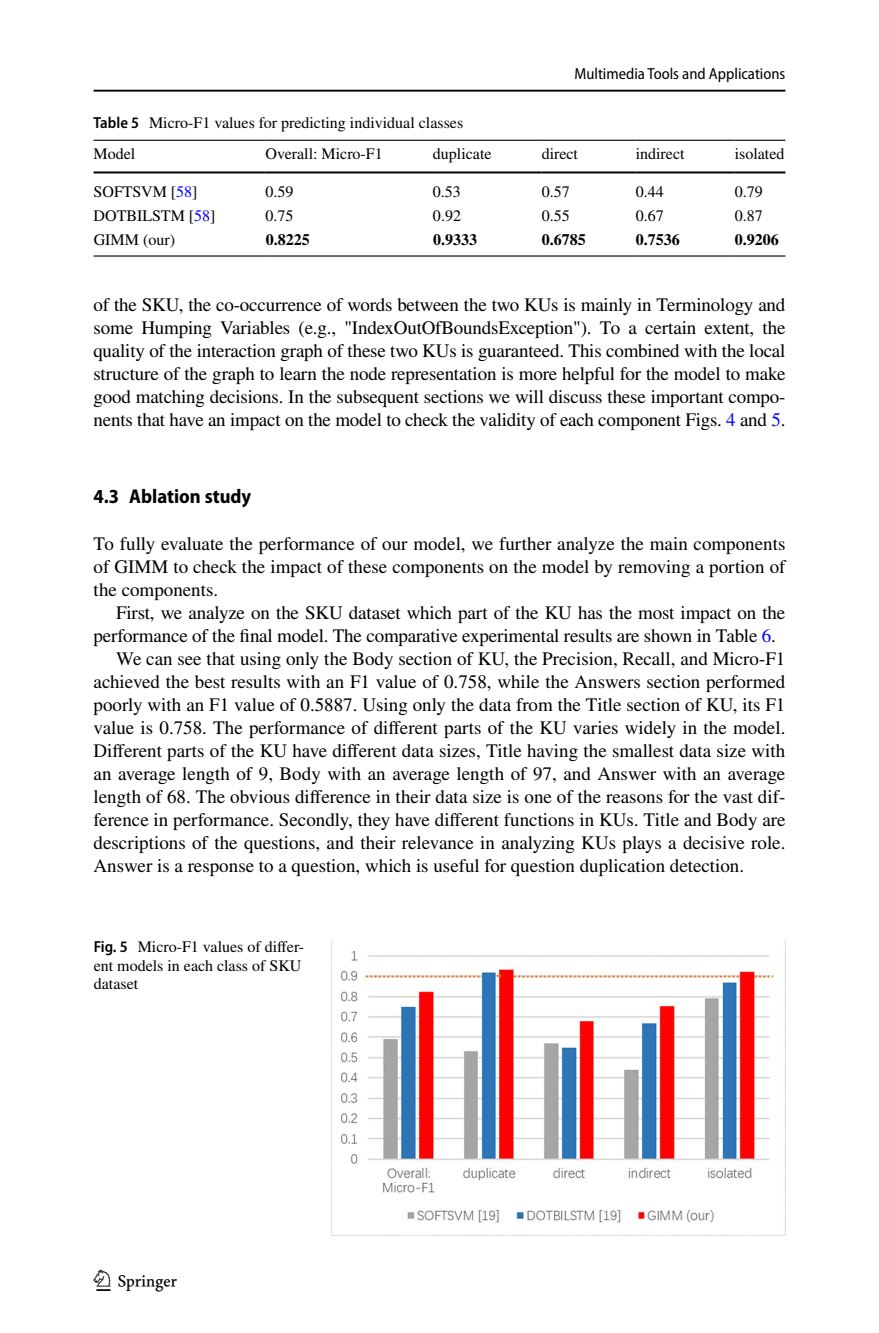
<style>
.page{position:relative;width:879px;height:1333px;background:#fff}
.page>*{position:absolute;margin:0;border:0;box-sizing:border-box;transform-origin:0 0}
.t1{font:30px "Springnew Regular 4";color:#000}
.t2{font:700 semi-condensed 20px "Myriad Pro";color:#000}
.t3{font:19px/23px "STIX";color:#000;text-align:justify}
.t4{font:16px/18.4px "STIX";color:#000}
.t5{font:semi-condensed 16px "Myriad Pro";color:#000}
.t6{font:700 16px "STIX";color:#000}
.s1{font-family:"Myriad Pro";font-weight:600;font-stretch:semi-condensed}
.s2{color:#00f}
</style>
<div class="page">
<hr style="left:94px;top:90px;width:691px;height:2px;background:#000">
<hr style="left:94px;top:140px;width:172px;height:1px;background:#000">
<hr style="left:94px;top:171px;width:172px;height:2px;background:#000">
<hr style="left:266px;top:140px;width:167px;height:1px;background:#000">
<hr style="left:266px;top:171px;width:167px;height:2px;background:#000">
<hr style="left:433px;top:140px;width:108px;height:1px;background:#000">
<hr style="left:433px;top:171px;width:108px;height:2px;background:#000">
<hr style="left:541px;top:140px;width:95px;height:1px;background:#000">
<hr style="left:541px;top:171px;width:95px;height:2px;background:#000">
<hr style="left:636px;top:140px;width:98px;height:1px;background:#000">
<hr style="left:636px;top:171px;width:98px;height:2px;background:#000">
<hr style="left:734px;top:140px;width:51px;height:1px;background:#000">
<hr style="left:734px;top:171px;width:51px;height:2px;background:#000">
<hr style="left:94px;top:255px;width:172px;height:1px;background:#000">
<hr style="left:266px;top:255px;width:167px;height:1px;background:#000">
<hr style="left:433px;top:255px;width:108px;height:1px;background:#000">
<hr style="left:541px;top:255px;width:95px;height:1px;background:#000">
<hr style="left:636px;top:255px;width:98px;height:1px;background:#000">
<hr style="left:734px;top:255px;width:51px;height:1px;background:#000">
<img style="left:341px;top:950px;width:433px;height:273px">
<p class="t5" style="left:574px;top:65px;width:212px">Multimedia Tools and Applications</p>
<p class="t4" style="left:94px;top:108px;width:371px;line-height:31.6px"><span class="s1">Table 5</span> Micro-F1 values for predicting individual classes<br>Model</p>
<p class="t4" style="left:266px;top:146px;width:119px">Overall: Micro-F1</p>
<p class="t4" style="left:433px;top:146px;width:60px">duplicate</p>
<p class="t4" style="left:542px;top:146px;width:38px">direct</p>
<p class="t4" style="left:636px;top:146px;width:50px">indirect</p>
<p class="t4" style="left:734px;top:146px;width:51px">isolated</p>
<p class="t4" style="left:94px;top:183px;width:105px">SOFTSVM [<span class="s2">58</span>]</p>
<p class="t4" style="left:266px;top:183px;width:29px">0.59</p>
<p class="t4" style="left:433px;top:183px;width:29px">0.53</p>
<p class="t4" style="left:542px;top:183px;width:29px">0.57</p>
<p class="t4" style="left:636px;top:183px;width:29px">0.44</p>
<p class="t4" style="left:734px;top:183px;width:29px">0.79</p>
<p class="t4" style="left:94px;top:207px;width:123px">DOTBILSTM [<span class="s2">58</span>]</p>
<p class="t4" style="left:266px;top:207px;width:29px">0.75</p>
<p class="t4" style="left:433px;top:207px;width:29px">0.92</p>
<p class="t4" style="left:542px;top:207px;width:29px">0.55</p>
<p class="t4" style="left:636px;top:207px;width:29px">0.67</p>
<p class="t4" style="left:735px;top:207px;width:29px">0.87</p>
<p class="t4" style="left:94px;top:231px;width:83px">GIMM (our)</p>
<p class="t6" style="left:266px;top:230px;width:45px">0.8225</p>
<p class="t6" style="left:433px;top:230px;width:45px">0.9333</p>
<p class="t6" style="left:542px;top:230px;width:45px">0.6785</p>
<p class="t6" style="left:636px;top:230px;width:45px">0.7536</p>
<p class="t6" style="left:735px;top:230px;width:45px">0.9206</p>
<p class="t3" style="left:94px;top:294px;width:693px">of the SKU, the co-occurrence of words between the two KUs is mainly in Terminology and some Humping Variables (e.g., "IndexOutOfBoundsException"). To a certain extent, the quality of the interaction graph of these two KUs is guaranteed. This combined with the local structure of the graph to learn the node representation is more helpful for the model to make good matching decisions. In the subsequent sections we will discuss these important compo&shy;nents that have an impact on the model to check the validity of each component Figs. <span class="s2">4</span> and <span class="s2">5</span>.</p>
<p class="t2" style="left:94px;top:485px;width:159px">4.3 Ablation study</p>
<p class="t3" style="left:94px;top:533px;width:693px">To fully evaluate the performance of our model, we further analyze the main components of GIMM to check the impact of these components on the model by removing a portion of the components.</p>
<p class="t3" style="left:116px;top:602px;width:670px">First, we analyze on the SKU dataset which part of the KU has the most impact on the</p>
<p class="t3" style="left:94px;top:625px;width:684px">performance of the final model. The comparative experimental results are shown in Table <span class="s2">6</span>.</p>
<p class="t3" style="left:116px;top:648px;width:670px">We can see that using only the Body section of KU, the Precision, Recall, and Micro-F1</p>
<p class="t3" style="left:94px;top:671px;width:693px">achieved the best results with an F1 value of 0.758, while the Answers section performed</p>
<p class="t3" style="left:94px;top:694px;width:693px">poorly with an F1 value of 0.5887. Using only the data from the Title section of KU, its F1</p>
<p class="t3" style="left:94px;top:717px;width:693px">value is 0.758. The performance of different parts of the KU varies widely in the model.</p>
<p class="t3" style="left:94px;top:740px;width:693px">Different parts of the KU have different data sizes, Title having the smallest data size with</p>
<p class="t3" style="left:94px;top:763px;width:693px">an average length of 9, Body with an average length of 97, and Answer with an average</p>
<p class="t3" style="left:94px;top:786px;width:693px">length of 68. The obvious difference in their data size is one of the reasons for the vast dif-</p>
<p class="t3" style="left:94px;top:809px;width:693px">ference in performance. Secondly, they have different functions in KUs. Title and Body are</p>
<p class="t3" style="left:94px;top:832px;width:693px">descriptions of the questions, and their relevance in analyzing KUs plays a decisive role.</p>
<p class="t3" style="left:94px;top:855px;width:652px">Answer is a response to a question, which is useful for question duplication detection.</p>
<p class="t4" style="left:94px;top:938px;width:212px"><span class="s1">Fig. 5</span> Micro-F1 values of differ&shy;ent models in each class of SKU dataset</p>
<h1 class="t1" style="left:96px;top:1269px;width:83px">1 3</h1>
</div>
